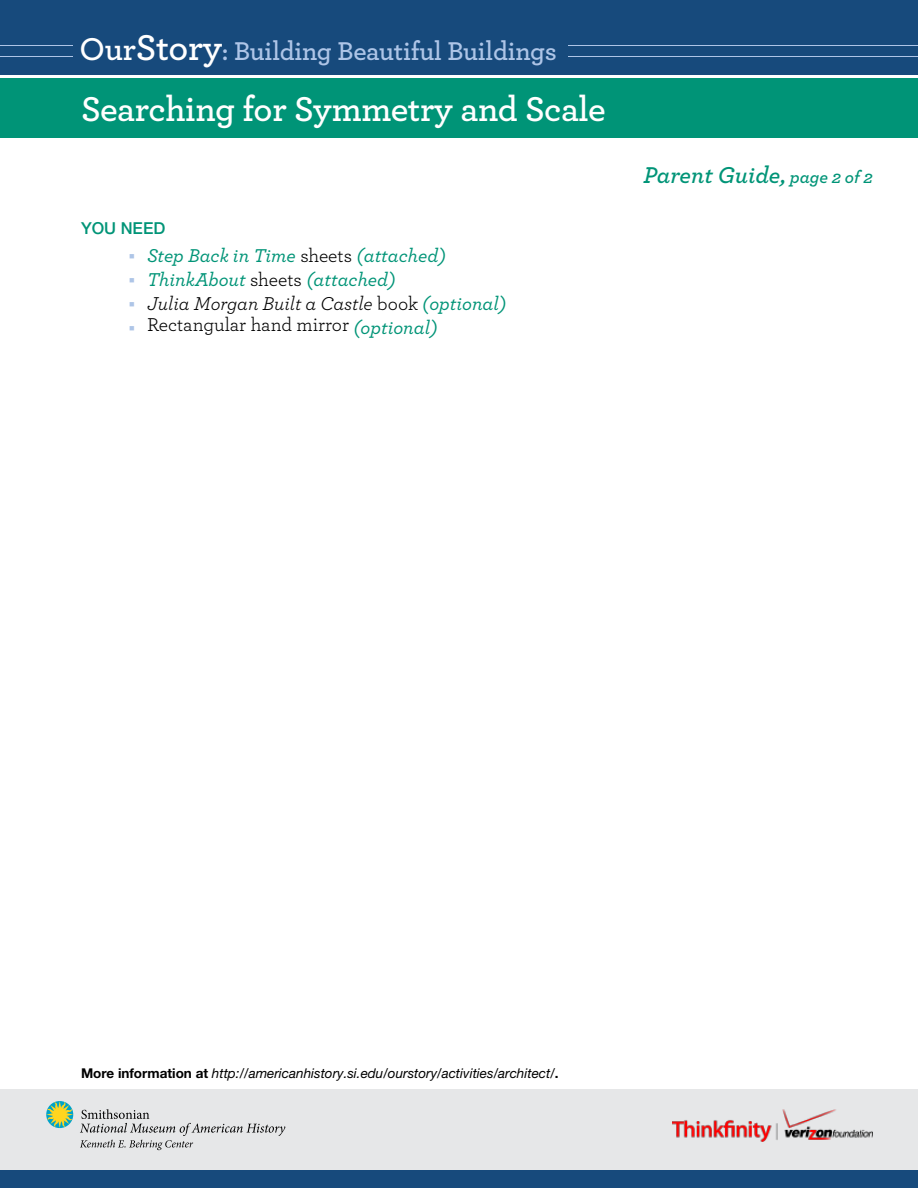
<style>
.page{position:relative;width:918px;height:1188px;background:#fff}
.page>*{position:absolute;margin:0;border:0;box-sizing:border-box;transform-origin:0 0}
.t1{font:600 36px "Archer";letter-spacing:-.01em;color:#fff}
.t2{font:600 27px "Archer";letter-spacing:-.01em;color:#aec5e7}
.t3{font:italic 600 24px "Archer";letter-spacing:-.005em;color:#009477}
.t4{font:italic 500 19.5px "Archer";color:#009477}
.t5{font:italic 19.5px "Archer";color:#000}
.t6{font:19.5px "Archer";color:#000}
.t7{font:500 16.5px "Helvetica Neue LT Std";color:#009477}
.t8{font:italic 13.5px "Helvetica Neue LT Std";color:#000}
.s1{font-size:33px;color:#fff}
.s2{font-size:37.5px;color:#fff}
.s3{font-weight:400;font-style:normal;color:#000}
.s4{font-style:normal}
.s5{font-weight:500;color:#009477}
.s6{color:#aec5e7}
.s7{font-weight:500;font-style:italic;color:#009477}
.s8{font-size:18px}
.s9{font-weight:700;font-style:normal}
</style>
<div class="page">
<div style="left:0;top:78px;width:918px;height:60px;background:#009477"></div>
<div style="left:0;top:0;width:918px;height:75px;background:#174a7c"></div>
<hr style="left:0;top:56px;width:918px;height:1px;background:#aec5e7">
<hr style="left:0;top:46px;width:918px;height:1px;background:#aec5e7">
<div style="left:74px;top:30px;width:494px;height:39px;background:#174a7c"></div>
<div style="left:0;top:1089px;width:918px;height:99px;background:#e6e7e8"></div>
<svg style="left:46px;top:1101px;width:239px;height:49px"></svg>
<div style="left:0;top:1170px;width:918px;height:18px;background:#174a7c"></div>
<img style="left:673px;top:1110px;width:200px;height:32px">
<h2 class="t2" style="left:80px;top:31px;width:479px"><span class="s1">Our</span><span class="s2">Story</span>: Building Beautiful Buildings</h2>
<h1 class="t1" style="left:81px;top:82px;width:526px">Searching for Symmetry and Scale</h1>
<p class="t7" style="left:81px;top:218px;width:86px">YOU NEED</p>
<h3 class="t4" style="left:129px;top:241px;width:318px"><sup>■</sup> Step Back in Time <span class="s3">sheets</span> (attached)</h3>
<h3 class="t4" style="left:129px;top:265px;width:268px"><sup>■</sup> ThinkAbout <span class="s3">sheets</span> (attached)</h3>
<h3 class="t5" style="left:129px;top:290px;width:379px"><sup>■</sup> Julia Morgan Built a Castle <span class="s4">book</span> <span class="s5">(optional)</span></h3>
<h3 class="t6" style="left:129px;top:311px;width:310px"><span class="s6">■</span> Rectangular hand mirror <span class="s7">(optional)</span></h3>
<h3 class="t3" style="left:644px;top:157px;width:231px">Parent Guide, <span class="s8">page 2 of 2</span></h3>
<p class="t8" style="left:81px;top:1065px;width:479px"><span class="s9">More information at</span> http://americanhistory.si.edu/ourstory/activities/architect/<span class="s9">.</span></p>
</div>
